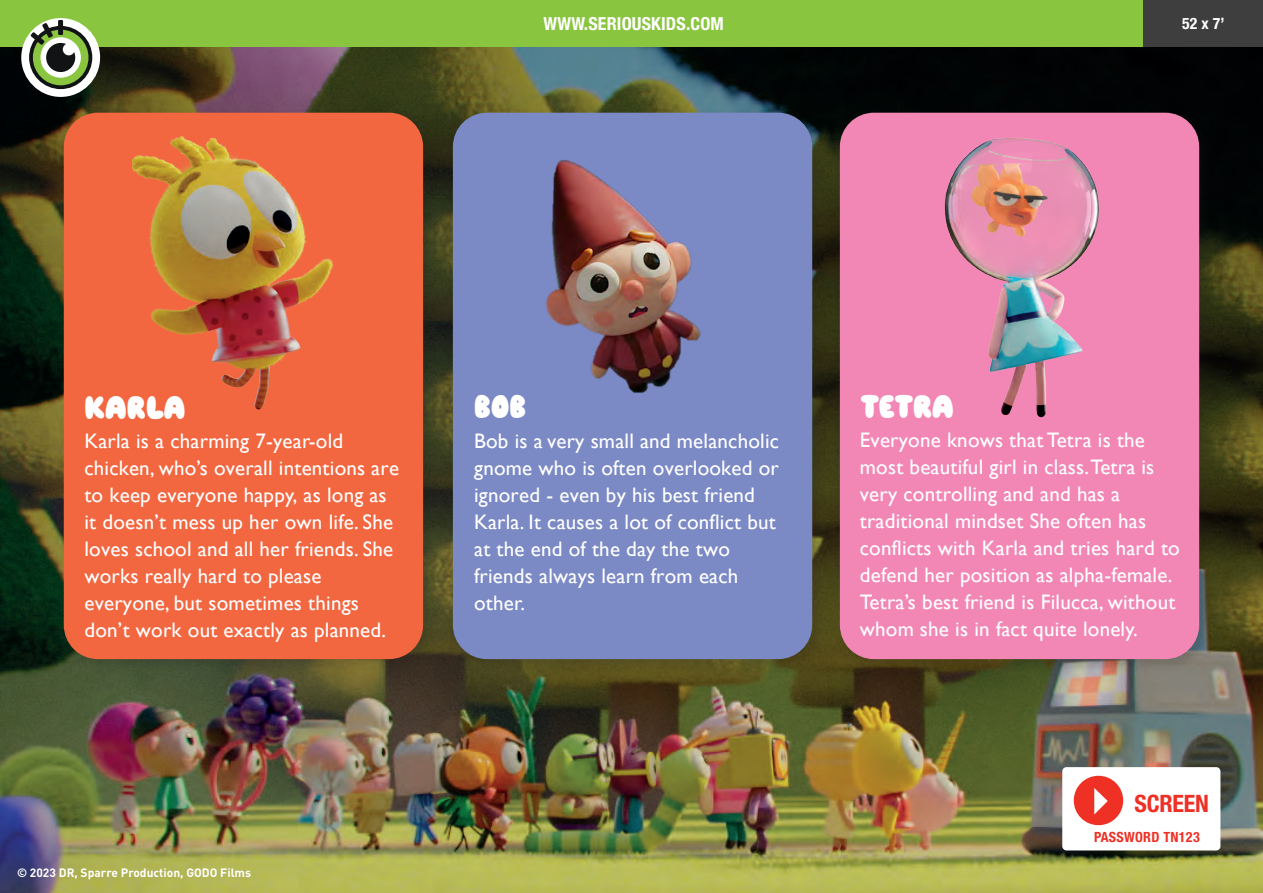
<style>
.page{position:relative;width:1263px;height:893px;background:#fff}
.page>*{position:absolute;margin:0;border:0;box-sizing:border-box;transform-origin:0 0}
.t1{font:33px "Nugget";letter-spacing:.01em;color:#fff}
.t2{font:700 condensed 24px "Helvetica Neue LT Std";letter-spacing:-.01em;color:#ee3025}
.t3{font:21px/27px "Gill Sans";letter-spacing:.01em;color:#fff}
.t4{font:700 condensed 18px "Helvetica Neue LT Std";letter-spacing:.01em;color:#fff}
.t5{font:700 condensed 15.75px "Helvetica Neue LT Std";color:#fff}
.t6{font:700 condensed 14.1px "Helvetica Neue LT Std";letter-spacing:.02em;color:#ee3025}
.t7{font:700 12px "DIN";color:#fff}
</style>
<div class="page">
<img style="left:0;top:47px;width:1263px;height:846px">
<div style="left:59px;top:108px;width:378px;height:564px;background:#231f20;opacity:.2"></div>
<div style="left:64px;top:113px;width:359px;height:546px;background:#f26640;border-radius:34px"></div>
<div style="left:835px;top:108px;width:378px;height:564px;background:#231f20;opacity:.2"></div>
<div style="left:840px;top:113px;width:359px;height:546px;background:#f287b6;border-radius:34px"></div>
<div style="left:448px;top:108px;width:378px;height:564px;background:#231f20;opacity:.2"></div>
<div style="left:453px;top:113px;width:359px;height:546px;background:#7b89c4;border-radius:34px"></div>
<div style="left:0;top:0;width:1263px;height:47px;background:#89c53f"></div>
<div style="left:21px;top:18px;width:79px;height:79px;background:#fff;border-radius:50%"></div>
<svg style="left:29px;top:26px;width:63px;height:63px"></svg>
<div style="left:33px;top:30px;width:55px;height:55px;background:#89c53f;border-radius:50%"></div>
<div style="left:40px;top:37px;width:41px;height:41px;background:#fff;border-radius:50%"></div>
<div style="left:46px;top:43px;width:29px;height:29px;background:#111314;border-radius:50%"></div>
<div style="left:63px;top:43px;width:12px;height:12px;background:#fff;border-radius:50%"></div>
<div style="left:58px;top:20px;width:5px;height:15px;background:#111314"></div>
<svg style="left:31px;top:23px;width:22px;height:22px"></svg>
<div style="left:1144px;top:0;width:119px;height:47px;background:#3e3e3f"></div>
<img style="left:133px;top:111px;width:210px;height:299px">
<img style="left:909px;top:111px;width:210px;height:307px">
<div style="left:1062px;top:767px;width:158px;height:83px;background:#fff;border-radius:4px"></div>
<div style="left:1074px;top:776px;width:49px;height:49px;background:#ee3025;border-radius:50%"></div>
<svg style="left:1094px;top:788px;width:14px;height:26px"></svg>
<img style="left:546px;top:160px;width:155px;height:233px">
<p class="t4" style="left:544px;top:13px;width:182px">WWW.SERIOUSKIDS.COM</p>
<p class="t5" style="left:1182px;top:14px;width:44px">52 x 7’</p>
<h1 class="t1" style="left:84px;top:387px;width:102px">KARLA</h1>
<p class="t3" style="left:84px;top:427px;width:316px">Karla is a charming 7-year-old chicken, who’s overall intentions are to keep everyone happy, as long as it doesn’t mess up her own life. She loves school and all her friends. She works really hard to please everyone, but sometimes things don’t work out exactly as planned.</p>
<h1 class="t1" style="left:474px;top:386px;width:53px">BOB</h1>
<p class="t3" style="left:474px;top:427px;width:306px">Bob is a very small and melancholic gnome who is often overlooked or ignored - even by his best friend<br>Karla. It causes a lot of conflict but at the end of the day the two friends always learn from each other.</p>
<p class="t7" style="left:17px;top:865px;width:236px">© 2023 DR, Sparre Production, GODO Films</p>
<h1 class="t1" style="left:861px;top:386px;width:94px">TETRA</h1>
<p class="t3" style="left:860px;top:426px;width:321px">Everyone knows that Tetra is the most beautiful girl in class.Tetra is very controlling and and has a traditional mindset She often has conflicts with Karla and tries hard to defend her position as alpha-female.<br>Tetra’s best friend is Filucca, without whom she is in fact quite lonely.</p>
<p class="t2" style="left:1134px;top:788px;width:76px">SCREEN</p>
<p class="t6" style="left:1094px;top:829px;width:107px">PASSWORD TN123</p>
</div>
